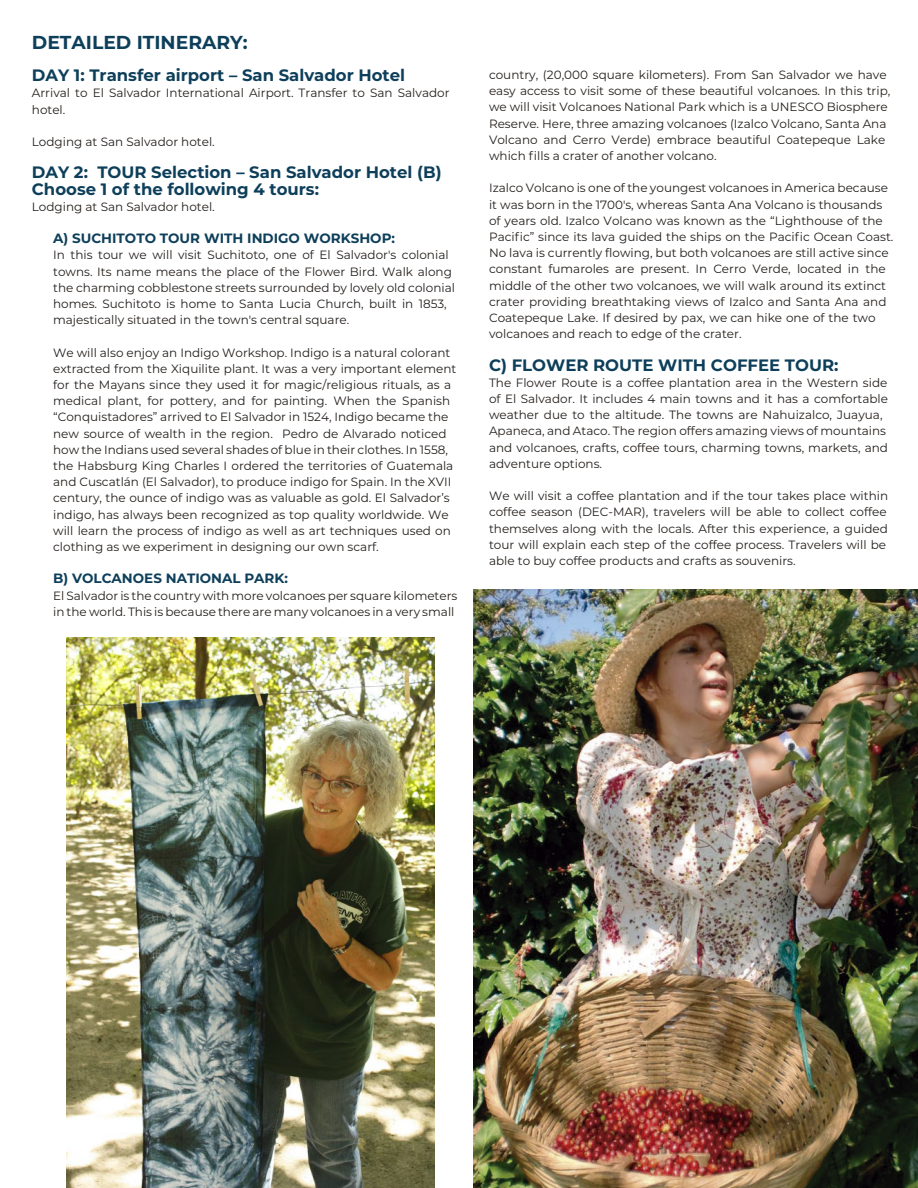
<style>
.page{position:relative;width:918px;height:1188px;background:#fff}
.page>*{position:absolute;margin:0;border:0;box-sizing:border-box;transform-origin:0 0}
.t1{font:700 18.75px "Montserrat";color:#0e3f5a}
.t2{font:700 16.5px/16.2px "Montserrat";color:#0e3f5a}
.t3{font:700 13.5px "Montserrat";color:#0e3f5a}
.t4{font:12px/16.2px "Montserrat";color:#231e1b}
</style>
<div class="page">
<img style="left:474px;top:589px;width:444px;height:599px">
<img style="left:67px;top:638px;width:368px;height:550px">
<h1 class="t1" style="left:32px;top:29px;width:217px">DETAILED ITINERARY:</h1>
<h2 class="t2" style="left:32px;top:66px;width:375px">DAY 1: Transfer airport – San Salvador Hotel</h2>
<p class="t4" style="left:32px;top:85px;width:419px">Arrival to El Salvador International Airport. Transfer to San Salvador hotel.</p>
<p class="t4" style="left:32px;top:133px;width:184px">Lodging at San Salvador hotel.</p>
<h2 class="t2" style="left:32px;top:164px;width:411px">DAY 2: TOUR Selection – San Salvador Hotel (B)<br>Choose 1 of the following 4 tours:</h2>
<p class="t4" style="left:32px;top:198px;width:184px">Lodging at San Salvador hotel.</p>
<p class="t3" style="left:53px;top:229px;width:343px">A) SUCHITOTO TOUR WITH INDIGO WORKSHOP:</p>
<p class="t4" style="left:53px;top:247px;width:403px">In this tour we will visit Suchitoto, one of El Salvador's colonial towns. Its name means the place of the Flower Bird. Walk along the charming cobblestone streets surrounded by lovely old colonial homes. Suchitoto is home to Santa Lucia Church, built in 1853, majestically situated in the town's central square.</p>
<p class="t4" style="left:53px;top:344px;width:405px">We will also enjoy an Indigo Workshop. Indigo is a natural colorant extracted from the Xiquilite plant. It was a very important element for the Mayans since they used it for magic/religious rituals, as a medical plant, for pottery, and for painting. When the Spanish “Conquistadores” arrived to El Salvador in 1524, Indigo became the new source of wealth in the region. Pedro de Alvarado noticed how the Indians used several shades of blue in their clothes. In 1558, the Habsburg King Charles I ordered the territories of Guatemala and Cuscatlán (El Salvador), to produce indigo for Spain. In the XVII century, the ounce of indigo was as valuable as gold. El Salvador’s indigo, has always been recognized as top quality worldwide. We will learn the process of indigo as well as art techniques used on clothing as we experiment in designing our own scarf.</p>
<p class="t3" style="left:53px;top:569px;width:236px">B) VOLCANOES NATIONAL PARK:</p>
<p class="t4" style="left:53px;top:587px;width:406px">El Salvador is the country with more volcanoes per square kilometers in the world. This is because there are many volcanoes in a very small</p>
<p class="t4" style="left:489px;top:66px;width:403px">country, (20,000 square kilometers). From San Salvador we have easy access to visit some of these beautiful volcanoes. In this trip, we will visit Volcanoes National Park which is a UNESCO Biosphere Reserve. Here, three amazing volcanoes (Izalco Volcano, Santa Ana Volcano and Cerro Verde) embrace beautiful Coatepeque Lake which fills a crater of another volcano.</p>
<p class="t4" style="left:489px;top:180px;width:406px">Izalco Volcano is one of the youngest volcanoes in America because it was born in the 1700's, whereas Santa Ana Volcano is thousands of years old. Izalco Volcano was known as the “Lighthouse of the Pacific” since its lava guided the ships on the Pacific Ocean Coast.<br>No lava is currently flowing, but both volcanoes are still active since constant fumaroles are present. In Cerro Verde, located in the middle of the other two volcanoes, we will walk around its extinct crater providing breathtaking views of Izalco and Santa Ana and Coatepeque Lake. If desired by pax, we can hike one of the two volcanoes and reach to edge of the crater.</p>
<h2 class="t2" style="left:489px;top:356px;width:351px">C) FLOWER ROUTE WITH COFFEE TOUR:</h2>
<p class="t4" style="left:489px;top:374px;width:401px">The Flower Route is a coffee plantation area in the Western side of El Salvador. It includes 4 main towns and it has a comfortable weather due to the altitude. The towns are Nahuizalco, Juayua, Apaneca, and Ataco. The region offers amazing views of mountains and volcanoes, crafts, coffee tours, charming towns, markets, and adventure options.</p>
<p class="t4" style="left:489px;top:488px;width:401px">We will visit a coffee plantation and if the tour takes place within coffee season (DEC-MAR), travelers will be able to collect coffee themselves along with the locals. After this experience, a guided tour will explain each step of the coffee process. Travelers will be able to buy coffee products and crafts as souvenirs.</p>
</div>
